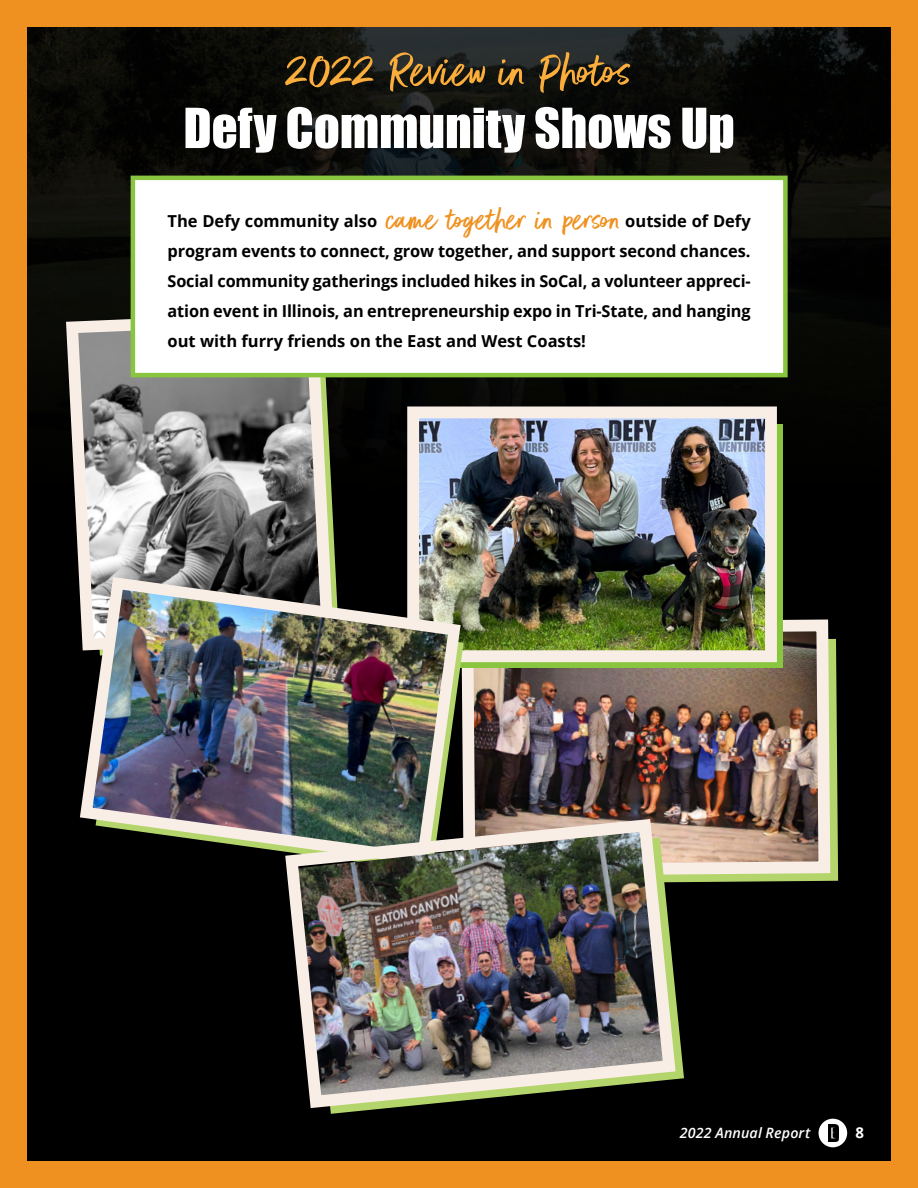
<style>
.page{position:relative;width:918px;height:1188px;background:#ef9120}
.page>*{position:absolute;margin:0;border:0;box-sizing:border-box;transform-origin:0 0}
.t1{font:54px "Better Times";color:#fbae3b}
.t2{font:51px "Impact";color:#fff}
.t3{font:700 16.5px/30px "Open Sans";color:#000;text-align:justify}
.t4{font:700 15px "Open Sans";color:#fff}
.t5{font:italic 600 14.25px "Open Sans";letter-spacing:.01em;color:#fff}
.s1{font-family:"Better Times";font-weight:400;font-size:36px;color:#ef9120}
</style>
<div class="page">
<div style="left:27px;top:27px;width:864px;height:1134px;background:#000"></div>
<img style="left:27px;top:27px;width:864px;height:389px">
<svg style="left:60px;top:305px;width:280px;height:266px"></svg>
<img style="left:467px;top:619px;width:369px;height:263px">
<div style="left:425px;top:424px;width:358px;height:244px;background:#89c53f"></div>
<img style="left:420px;top:419px;width:344px;height:230px">
<div style="left:407px;top:406px;width:370px;height:256px;border:12px solid #f9eee6"></div>
<img style="left:78px;top:571px;width:389px;height:280px">
<img style="left:279px;top:813px;width:403px;height:301px">
<div style="left:131px;top:176px;width:657px;height:201px;background:#fff;border:4px solid #89c53f"></div>
<div style="left:819px;top:1119px;width:28px;height:28px;background:#fff;border-radius:50%"></div>
<img style="left:828px;top:1124px;width:11px;height:18px">
<p class="t1" style="left:286px;top:41px;width:347px">2022 Review in Photos</p>
<p class="t2" style="left:183px;top:88px;width:553px">Defy Community Shows Up</p>
<p class="t3" style="left:168px;top:206px;width:585px">The Defy community also <span class="s1">came together in person</span> outside of Defy program events to connect, grow together, and support second chances.<br>Social community gatherings included hikes in SoCal, a volunteer appreci&shy;ation event in Illinois, an entrepreneurship expo in Tri-State, and hanging out with furry friends on the East and West Coasts!</p>
<p class="t5" style="left:680px;top:1123px;width:132px">2022 Annual Report</p>
<p class="t4" style="left:855px;top:1122px;width:10px">8</p>
</div>
